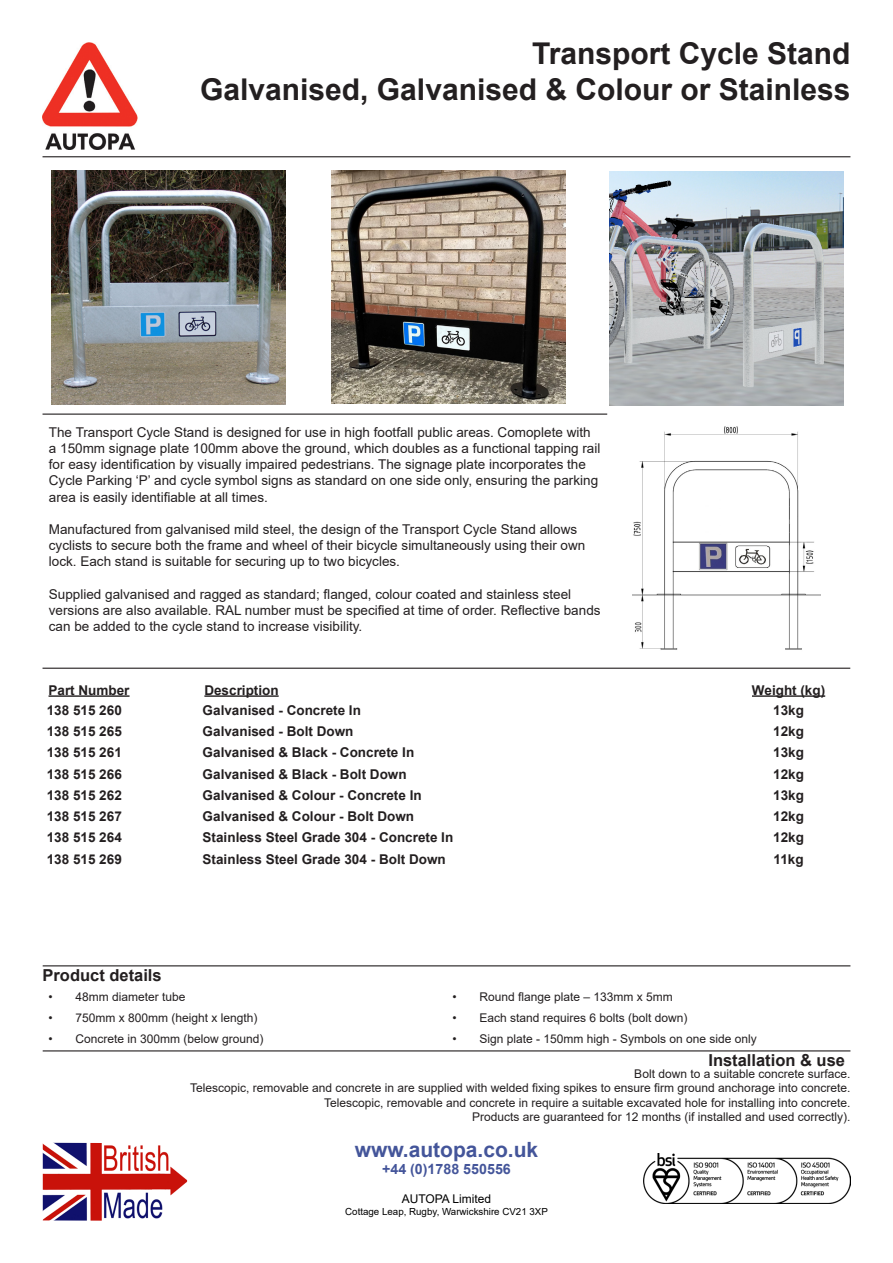
<style>
.page{position:relative;width:893px;height:1263px;background:#fff}
.page>*{position:absolute;margin:0;border:0;box-sizing:border-box;transform-origin:0 0}
.t1{font:700 30px "Arial";color:#231f20}
.t2{font:700 21px "Arial";color:#44559a}
.t3{font:700 16.5px "Arial";color:#231f20}
.t4{font:700 14.25px "Arial";color:#44559a}
.t5{font:13.5px/16.2px "Arial";color:#231f20}
.t6{font:700 13.5px "Arial";color:#231f20}
.t7{font:12px "Arial";color:#231f20}
.t8{font:12px "Arial";color:#000}
.t9{font:9.75px "Arial";color:#000}
</style>
<div class="page">
<img style="left:644px;top:1154px;width:206px;height:49px">
<img style="left:43px;top:1143px;width:144px;height:78px">
<img style="left:43px;top:43px;width:95px;height:107px">
<hr style="left:43px;top:156px;width:807px;height:1px;background:#231f20">
<hr style="left:43px;top:414px;width:564px;height:1px;background:#231f20">
<img style="left:52px;top:170px;width:234px;height:234px">
<img style="left:332px;top:170px;width:234px;height:234px">
<hr style="left:49px;top:695px;width:81px;height:2px;background:#231f20">
<hr style="left:204px;top:695px;width:75px;height:2px;background:#231f20">
<hr style="left:752px;top:695px;width:73px;height:2px;background:#231f20">
<img style="left:610px;top:171px;width:233px;height:235px">
<img style="left:632px;top:426px;width:189px;height:224px">
<hr style="left:43px;top:668px;width:807px;height:1px;background:#231f20">
<hr style="left:43px;top:965px;width:807px;height:1px;background:#231f20">
<hr style="left:43px;top:1050px;width:807px;height:1px;background:#231f20">
<p class="t1" style="left:532px;top:33px;width:320px">Transport Cycle Stand</p>
<p class="t1" style="left:200px;top:69px;width:652px">Galvanised, Galvanised &amp; Colour or Stainless</p>
<p class="t5" style="left:49px;top:424px;width:553px">The Transport Cycle Stand is designed for use in high footfall public areas. Comoplete with a 150mm signage plate 100mm above the ground, which doubles as a functional tapping rail for easy identification by visually impaired pedestrians. The signage plate incorporates the Cycle Parking ‘P’ and cycle symbol signs as standard on one side only, ensuring the parking area is easily identifiable at all times.</p>
<p class="t5" style="left:49px;top:521px;width:538px">Manufactured from galvanised mild steel, the design of the Transport Cycle Stand allows cyclists to secure both the frame and wheel of their bicycle simultaneously using their own lock. Each stand is suitable for securing up to two bicycles.</p>
<p class="t5" style="left:49px;top:586px;width:553px">Supplied galvanised and ragged as standard; flanged, colour coated and stainless steel versions are also available. RAL number must be specified at time of order. Reflective bands can be added to the cycle stand to increase visibility.</p>
<p class="t6" style="left:49px;top:680px;width:83px">Part Number</p>
<p class="t6" style="left:204px;top:680px;width:76px">Description</p>
<p class="t6" style="left:752px;top:680px;width:75px">Weight (kg)</p>
<p class="t6" style="left:47px;top:700px;width:77px">138 515 260</p>
<p class="t6" style="left:203px;top:700px;width:160px">Galvanised - Concrete In</p>
<p class="t6" style="left:773px;top:700px;width:32px">13kg</p>
<p class="t6" style="left:47px;top:722px;width:77px">138 515 265</p>
<p class="t6" style="left:203px;top:722px;width:152px">Galvanised - Bolt Down</p>
<p class="t6" style="left:773px;top:722px;width:32px">12kg</p>
<p class="t6" style="left:47px;top:743px;width:77px">138 515 261</p>
<p class="t6" style="left:203px;top:743px;width:213px">Galvanised &amp; Black - Concrete In</p>
<p class="t6" style="left:773px;top:743px;width:32px">13kg</p>
<p class="t6" style="left:47px;top:764px;width:77px">138 515 266</p>
<p class="t6" style="left:203px;top:764px;width:206px">Galvanised &amp; Black - Bolt Down</p>
<p class="t6" style="left:773px;top:764px;width:32px">12kg</p>
<p class="t6" style="left:47px;top:785px;width:77px">138 515 262</p>
<p class="t6" style="left:203px;top:785px;width:221px">Galvanised &amp; Colour - Concrete In</p>
<p class="t6" style="left:773px;top:785px;width:32px">13kg</p>
<p class="t6" style="left:47px;top:807px;width:77px">138 515 267</p>
<p class="t6" style="left:203px;top:807px;width:213px">Galvanised &amp; Colour - Bolt Down</p>
<p class="t6" style="left:773px;top:807px;width:32px">12kg</p>
<p class="t6" style="left:47px;top:828px;width:77px">138 515 264</p>
<p class="t6" style="left:203px;top:828px;width:252px">Stainless Steel Grade 304 - Concrete In</p>
<p class="t6" style="left:773px;top:828px;width:32px">12kg</p>
<p class="t6" style="left:47px;top:849px;width:77px">138 515 269</p>
<p class="t6" style="left:203px;top:849px;width:245px">Stainless Steel Grade 304 - Bolt Down</p>
<p class="t6" style="left:774px;top:849px;width:32px">11kg</p>
<p class="t3" style="left:43px;top:963px;width:121px">Product details</p>
<p class="t7" style="left:49px;top:989px;width:139px">• 48mm diameter tube</p>
<p class="t7" style="left:452px;top:989px;width:222px">• Round flange plate – 133mm x 5mm</p>
<p class="t7" style="left:49px;top:1009px;width:211px">• 750mm x 800mm (height x length)</p>
<p class="t7" style="left:452px;top:1009px;width:237px">• Each stand requires 6 bolts (bolt down)</p>
<p class="t7" style="left:49px;top:1030px;width:217px">• Concrete in 300mm (below ground)</p>
<p class="t7" style="left:452px;top:1030px;width:306px">• Sign plate - 150mm high - Symbols on one side only</p>
<p class="t3" style="left:708px;top:1048px;width:138px">Installation &amp; use</p>
<p class="t7" style="left:634px;top:1065px;width:218px">Bolt down to a suitable concrete surface.</p>
<p class="t7" style="left:190px;top:1080px;width:662px">Telescopic, removable and concrete in are supplied with welded fixing spikes to ensure firm ground anchorage into concrete.</p>
<p class="t7" style="left:324px;top:1094px;width:528px">Telescopic, removable and concrete in require a suitable excavated hole for installing into concrete.</p>
<p class="t7" style="left:472px;top:1108px;width:380px">Products are guaranteed for 12 months (if installed and used correctly).</p>
<p class="t2" style="left:355px;top:1135px;width:185px">www.autopa.co.uk</p>
<p class="t4" style="left:382px;top:1159px;width:130px">+44 (0)1788 550556</p>
<p class="t8" style="left:402px;top:1190px;width:91px">AUTOPA Limited</p>
<p class="t9" style="left:345px;top:1204px;width:204px">Cottage Leap, Rugby, Warwickshire CV21 3XP</p>
</div>
